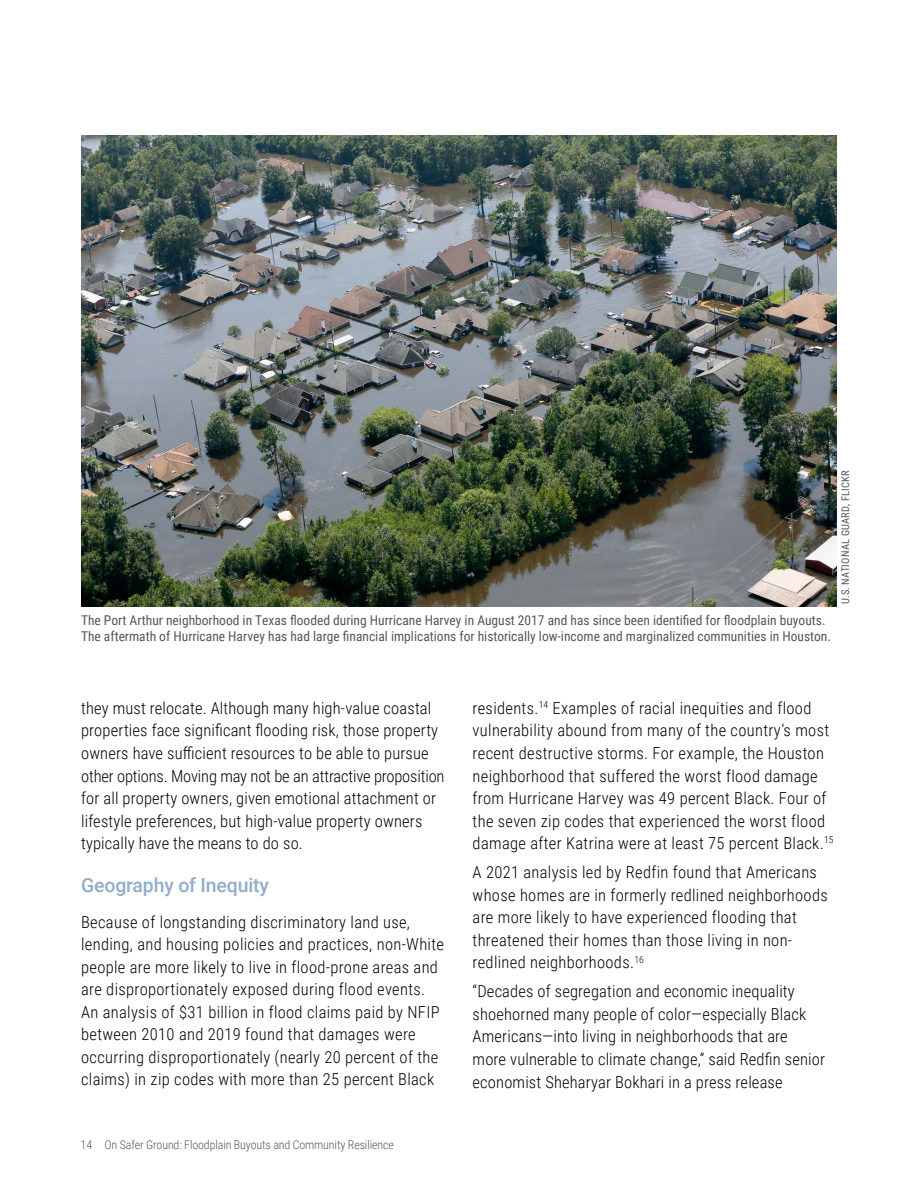
<style>
.page{position:relative;width:918px;height:1188px;background:#fff}
.page>*{position:absolute;margin:0;border:0;box-sizing:border-box;transform-origin:0 0}
.t1{font:500 19.5px "Roboto";letter-spacing:-.01em;color:#92adc8}
.t2{font:300 16.5px/22.5px "Roboto Condensed";letter-spacing:.02em;color:#000}
.t3{font:13.5px/16.5px "Roboto Condensed";color:#545758}
.t4{font:300 12px "Roboto Condensed";letter-spacing:-.01em;color:#545758}
.t5{font:10.5px "Roboto Condensed";letter-spacing:.025em;color:#545758}
</style>
<div class="page">
<img style="left:81px;top:135px;width:755px;height:472px">
<p class="t3" style="left:81px;top:611px;width:751px">The Port Arthur neighborhood in Texas flooded during Hurricane Harvey in August 2017 and has since been identified for floodplain buyouts.<br>The aftermath of Hurricane Harvey has had large financial implications for historically low-income and marginalized communities in Houston.</p>
<p class="t5" style="left:838px;top:604px;width:136px;rotate:-90deg">U.S. NATIONAL GUARD, FLICKR</p>
<p class="t2" style="left:81px;top:696px;width:365px">they must relocate. Although many high-value coastal properties face significant flooding risk, those property owners have sufficient resources to be able to pursue other options. Moving may not be an attractive proposition for all property owners, given emotional attachment or lifestyle preferences, but high-value property owners typically have the means to do so.</p>
<p class="t1" style="left:81px;top:871px;width:189px">Geography of Inequity</p>
<p class="t2" style="left:81px;top:910px;width:364px">Because of longstanding discriminatory land use, lending, and housing policies and practices, non-White people are more likely to live in flood-prone areas and are disproportionately exposed during flood events.<br>An analysis of $31 billion in flood claims paid by NFIP between 2010 and 2019 found that damages were occurring disproportionately (nearly 20 percent of the claims) in zip codes with more than 25 percent Black</p>
<p class="t4" style="left:80px;top:1136px;width:315px">14 On Safer Ground: Floodplain Buyouts and Community Resilience</p>
<p class="t2" style="left:473px;top:696px;width:362px">residents.<sup>14</sup> Examples of racial inequities and flood vulnerability abound from many of the country’s most recent destructive storms. For example, the Houston neighborhood that suffered the worst flood damage from Hurricane Harvey was 49 percent Black. Four of the seven zip codes that experienced the worst flood damage after Katrina were at least 75 percent Black.<sup>15</sup></p>
<p class="t2" style="left:473px;top:861px;width:357px">A 2021 analysis led by Redfin found that Americans whose homes are in formerly redlined neighborhoods are more likely to have experienced flooding that threatened their homes than those living in non&shy;redlined neighborhoods.<sup>16</sup></p>
<p class="t2" style="left:473px;top:980px;width:354px">“Decades of segregation and economic inequality shoehorned many people of color—especially Black Americans—into living in neighborhoods that are more vulnerable to climate change,” said Redfin senior economist Sheharyar Bokhari in a press release</p>
</div>
